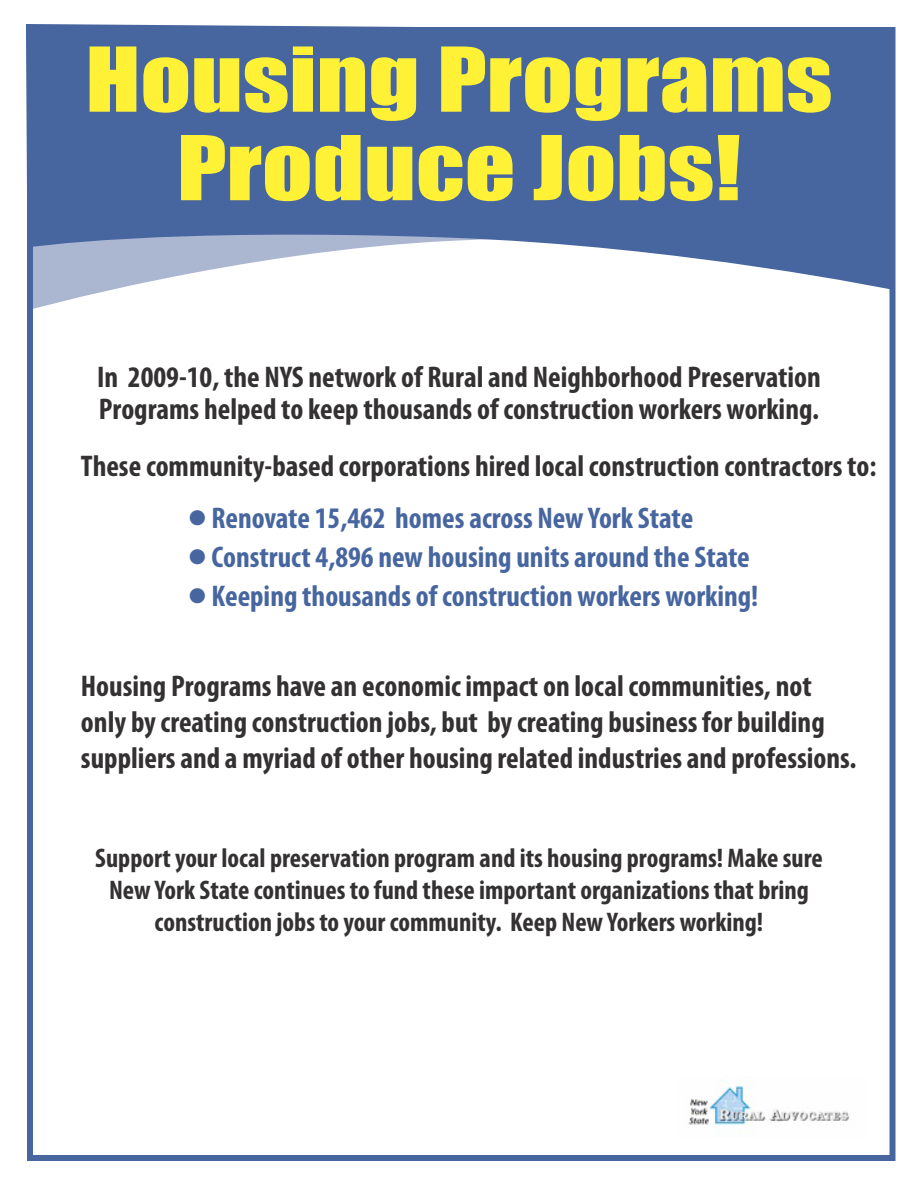
<style>
.page{position:relative;width:918px;height:1188px;background:#fff}
.page>*{position:absolute;margin:0;border:0;box-sizing:border-box;transform-origin:0 0}
.t1{font:82.5px/88.5px "Impact";color:#fff135;text-align:center;scale:1.2 1}
.t2{font:700 condensed 30px/36px "Myriad Pro";color:#343132}
.t3{font:700 condensed 30px "Myriad Pro";color:#4766a0}
.t4{font:700 condensed 27px/32.4px "Myriad Pro";color:#343132;text-align:center}
</style>
<div class="page">
<img style="left:688px;top:1079px;width:161px;height:53px">
<svg style="left:26px;top:24px;width:863px;height:266px;background:#627cad"></svg>
<div style="left:27px;top:27px;width:869px;height:1134px;border:6px solid #4766a0"></div>
<h1 class="t1" style="left:86px;top:35px;width:624px">Housing Programs<br>Produce Jobs!</h1>
<p class="t2" style="left:97px;top:361px;width:725px;line-height:31.5px">In 2009-10, the NYS network of Rural and Neighborhood Preservation<br>Programs helped to keep thousands of construction workers working.</p>
<p class="t2" style="left:81px;top:447px;width:797px">These community-based corporations hired local construction contractors to:</p>
<p class="t3" style="left:189px;top:499px;width:506px">● Renovate 15,462 homes across NewYork State</p>
<p class="t3" style="left:189px;top:538px;width:562px">● Construct 4,896 new housing units around the State</p>
<p class="t3" style="left:189px;top:577px;width:571px">● Keeping thousands of construction workers working!</p>
<p class="t2" style="left:81px;top:668px;width:777px">Housing Programs have an economic impact on local communities, not only by creating construction jobs, but by creating business for building suppliers and a myriad of other housing related industries and professions.</p>
<p class="t4" style="left:95px;top:841px;width:729px">Support your local preservation program and its housing programs! Make sure<br>NewYork State continues to fund these important organizations that bring construction jobs to your community. Keep NewYorkers working!</p>
</div>
